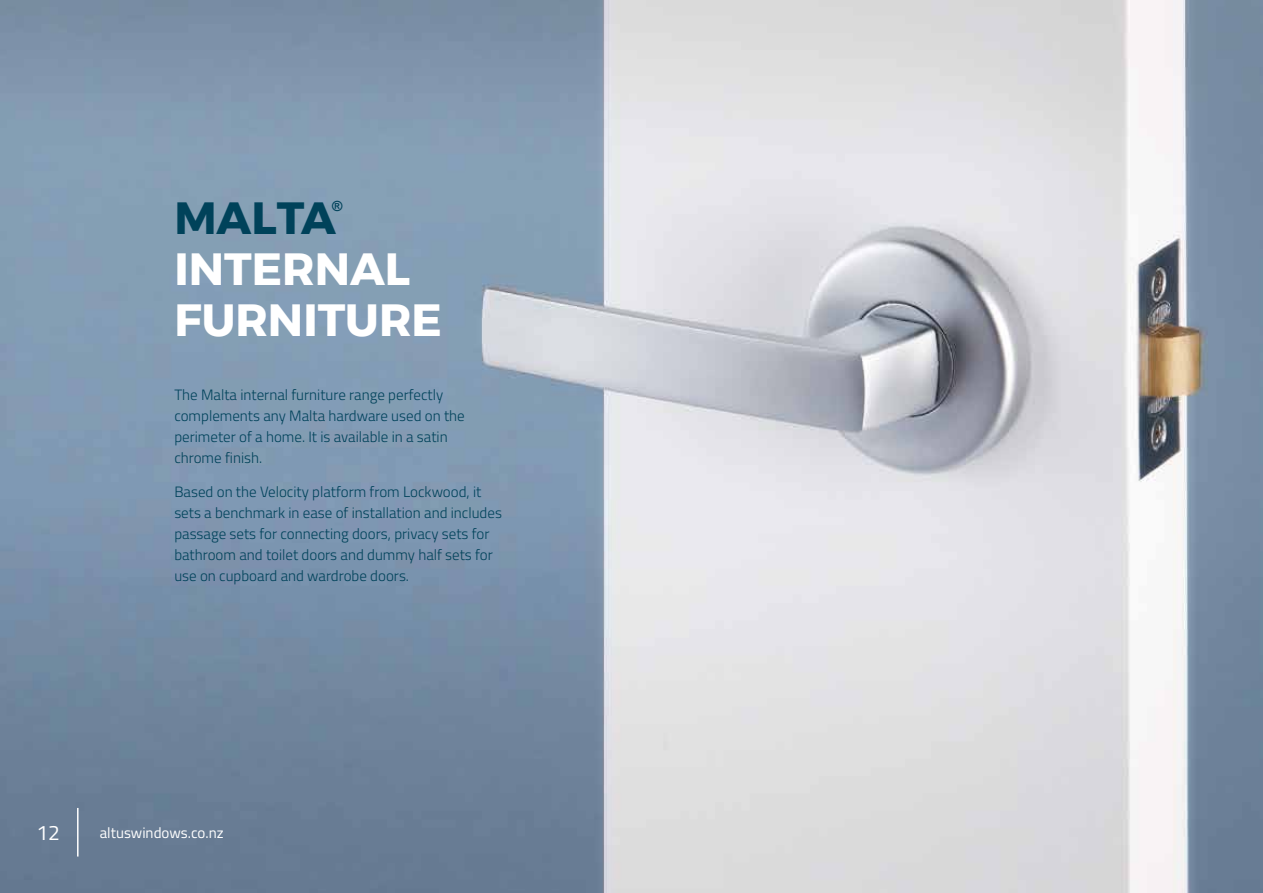
<style>
.page{position:relative;width:1263px;height:893px;background:#fff}
.page>*{position:absolute;margin:0;border:0;box-sizing:border-box;transform-origin:0 0}
.t1{font:700 45px/51px "Montserrat";color:#fff}
.t2{font:700 45px "Montserrat";color:#00425a}
.t3{font:21px "Titillium";color:#fff}
.t4{font:300 15px/21px "Titillium";color:#00425a}
.t5{font:15px "Titillium";color:#fff}
.t6{font:700 13.95px "Arial";color:#00425a}
</style>
<div class="page">
<img style="left:0;top:0;width:1263px;height:893px">
<hr style="left:77px;top:808px;width:2px;height:48px;background:#fff">
<p class="t6" style="left:332px;top:198px;width:12px">®</p>
<h1 class="t2" style="left:174px;top:182px;width:163px">MALTA</h1>
<h1 class="t1" style="left:174px;top:243px;width:269px">INTERNAL<br>FURNITURE</h1>
<p class="t4" style="left:174px;top:384px;width:292px">The Malta internal furniture range perfectly complements any Malta hardware used on the perimeter of a home. It is available in a satin chrome finish.</p>
<p class="t4" style="left:174px;top:481px;width:329px">Based on the Velocity platform from Lockwood, it sets a benchmark in ease of installation and includes passage sets for connecting doors, privacy sets for bathroom and toilet doors and dummy half sets for use on cupboard and wardrobe doors.</p>
<h2 class="t3" style="left:36px;top:817px;width:25px">12</h2>
<p class="t5" style="left:100px;top:822px;width:125px">altuswindows.co.nz</p>
</div>
